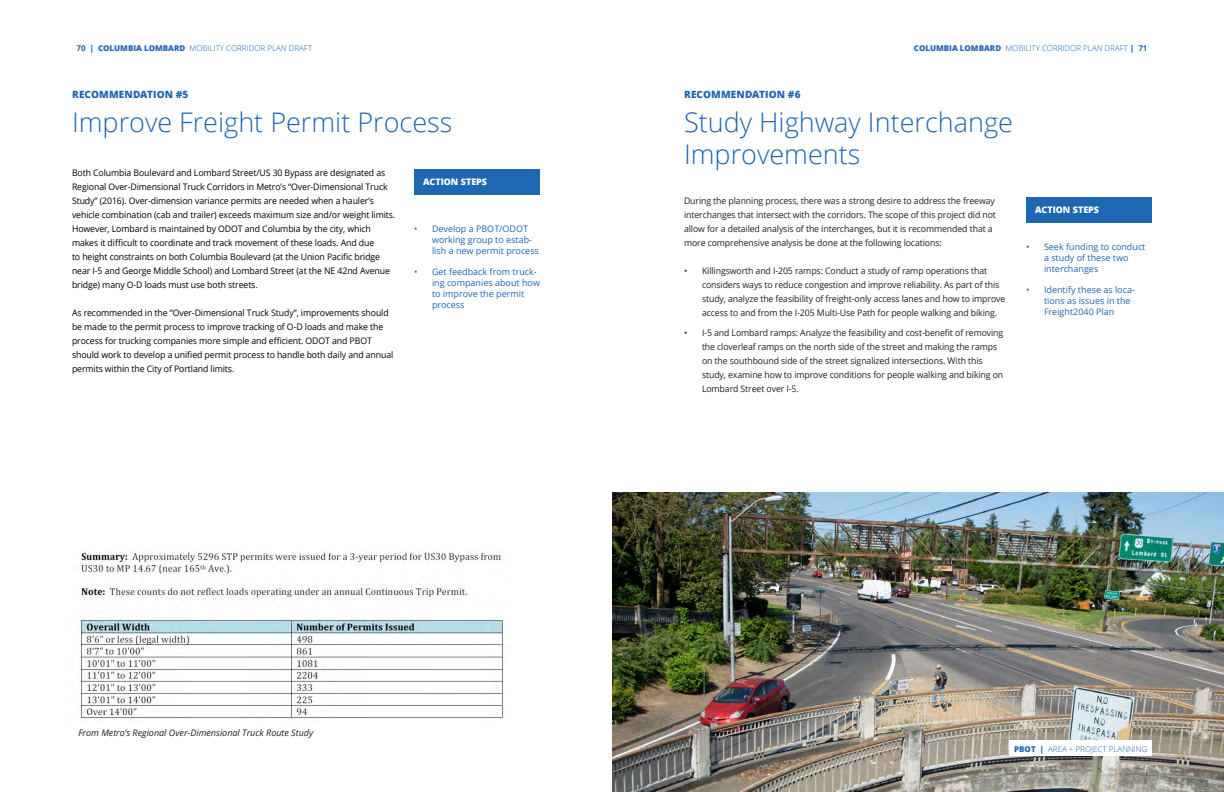
<style>
.page{position:relative;width:1224px;height:792px;background:#fff}
.page>*{position:absolute;margin:0;border:0;box-sizing:border-box;transform-origin:0 0}
.Sidebar_heading{font:300 27px/32.4px "Open Sans";color:#1e67b3}
.Sidebar_heading-2{font:800 10px "Open Sans";letter-spacing:.01em;color:#1e67b3}
.Body_paragraph{font:9px/14px "Open Sans";letter-spacing:-.01em;color:#000}
.Body_paragraph-2{font:9px/14px "Open Sans";letter-spacing:-.01em;color:#231f20}
.t1{font:9px/10.8px "Open Sans";color:#1e67b3}
.Sidebar_heading-3{font:italic 9px "Open Sans";color:#231f20}
.Sidebar_heading-4{font:800 9px "Open Sans";color:#fff}
.t2{font:300 8px "Open Sans";color:#1e67b3}
.s1{font-weight:700}
.s2{font-weight:800}
</style>
<div class="page">
<img style="left:76px;top:551px;width:430px;height:168px">
<div style="left:414px;top:169px;width:126px;height:26px;background:#1e67b3"></div>
<div style="left:1026px;top:198px;width:126px;height:25px;background:#1e67b3"></div>
<img style="left:612px;top:493px;width:612px;height:299px">
<div style="left:1010px;top:741px;width:142px;height:15px;background:#fff"></div>
<p class="t2" style="left:76px;top:43px;width:237px"><span class="s1">70</span> <span class="s2">| COLUMBIA LOMBARD</span> MOBILITY CORRIDOR PLAN DRAFT</p>
<p class="Sidebar_heading-2" style="left:72px;top:86px;width:118px">RECOMMENDATION #5</p>
<p class="Sidebar_heading" style="left:72px;top:105px;width:382px">Improve Freight Permit Process</p>
<p class="Body_paragraph" style="left:72px;top:165px;width:325px">Both Columbia Boulevard and Lombard Street/US 30 Bypass are designated as Regional Over-Dimensional Truck Corridors in Metro’s “Over-Dimensional Truck Study” (2016). Over-dimension variance permits are needed when a hauler’s vehicle combination (cab and trailer) exceeds maximum size and/or weight limits.<br>However, Lombard is maintained by ODOT and Columbia by the city, which makes it difficult to coordinate and track movement of these loads. And due<br>to height constraints on both Columbia Boulevard (at the Union Pacific bridge near I-5 and George Middle School) and Lombard Street (at the NE 42nd Avenue bridge) many O-D loads must use both streets.</p>
<p class="Body_paragraph" style="left:72px;top:305px;width:323px">As recommended in the “Over-Dimensional Truck Study”, improvements should be made to the permit process to improve tracking of O-D loads and make the process for trucking companies more simple and efficient. ODOT and PBOT should work to develop a unified permit process to handle both daily and annual permits within the City of Portland limits.</p>
<p class="Sidebar_heading-4" style="left:423px;top:175px;width:66px">ACTION STEPS</p>
<p class="t1" style="left:432px;top:223px;width:108px;text-indent:-18px">• Develop a PBOT/ODOT working group to estab&shy;lish a new permit process</p>
<p class="t1" style="left:432px;top:267px;width:110px;text-indent:-18px">• Get feedback from truck&shy;ing companies about how to improve the permit process</p>
<p class="Sidebar_heading-3" style="left:78px;top:727px;width:236px">From Metro’s Regional Over-Dimensional Truck Route Study</p>
<p class="t2" style="left:914px;top:43px;width:235px"><span class="s2">COLUMBIA LOMBARD</span> MOBILITY CORRIDOR PLAN DRAFT <span class="s2">|</span> <span class="s1">71</span></p>
<p class="Sidebar_heading-2" style="left:684px;top:86px;width:118px">RECOMMENDATION #6</p>
<p class="Sidebar_heading" style="left:684px;top:105px;width:331px">Study Highway Interchange<br>Improvements</p>
<p class="Body_paragraph-2" style="left:684px;top:194px;width:314px">During the planning process, there was a strong desire to address the freeway interchanges that intersect with the corridors. The scope of this project did not allow for a detailed analysis of the interchanges, but it is recommended that a more comprehensive analysis be done at the following locations:</p>
<p class="Body_paragraph-2" style="left:702px;top:264px;width:305px;text-indent:-18px">• Killingsworth and I-205 ramps: Conduct a study of ramp operations that considers ways to reduce congestion and improve reliability. As part of this study, analyze the feasibility of freight-only access lanes and how to improve access to and from the I-205 Multi-Use Path for people walking and biking.</p>
<p class="Body_paragraph-2" style="left:702px;top:326px;width:303px;text-indent:-18px">• I-5 and Lombard ramps: Analyze the feasibility and cost-benefit of removing the cloverleaf ramps on the north side of the street and making the ramps on the southbound side of the street signalized intersections. With this study, examine how to improve conditions for people walking and biking on Lombard Street over I-5.</p>
<p class="Sidebar_heading-4" style="left:1035px;top:203px;width:66px">ACTION STEPS</p>
<p class="t1" style="left:1044px;top:241px;width:103px;text-indent:-18px">• Seek funding to conduct a study of these two interchanges</p>
<p class="t1" style="left:1044px;top:284px;width:92px;text-indent:-18px">• Identify these as loca&shy;tions as issues in the<br>Freight2040 Plan</p>
<p class="t2" style="left:1014px;top:743px;width:135px"><span class="s2">PBOT |</span> AREA + PROJECT PLANNING</p>
</div>
